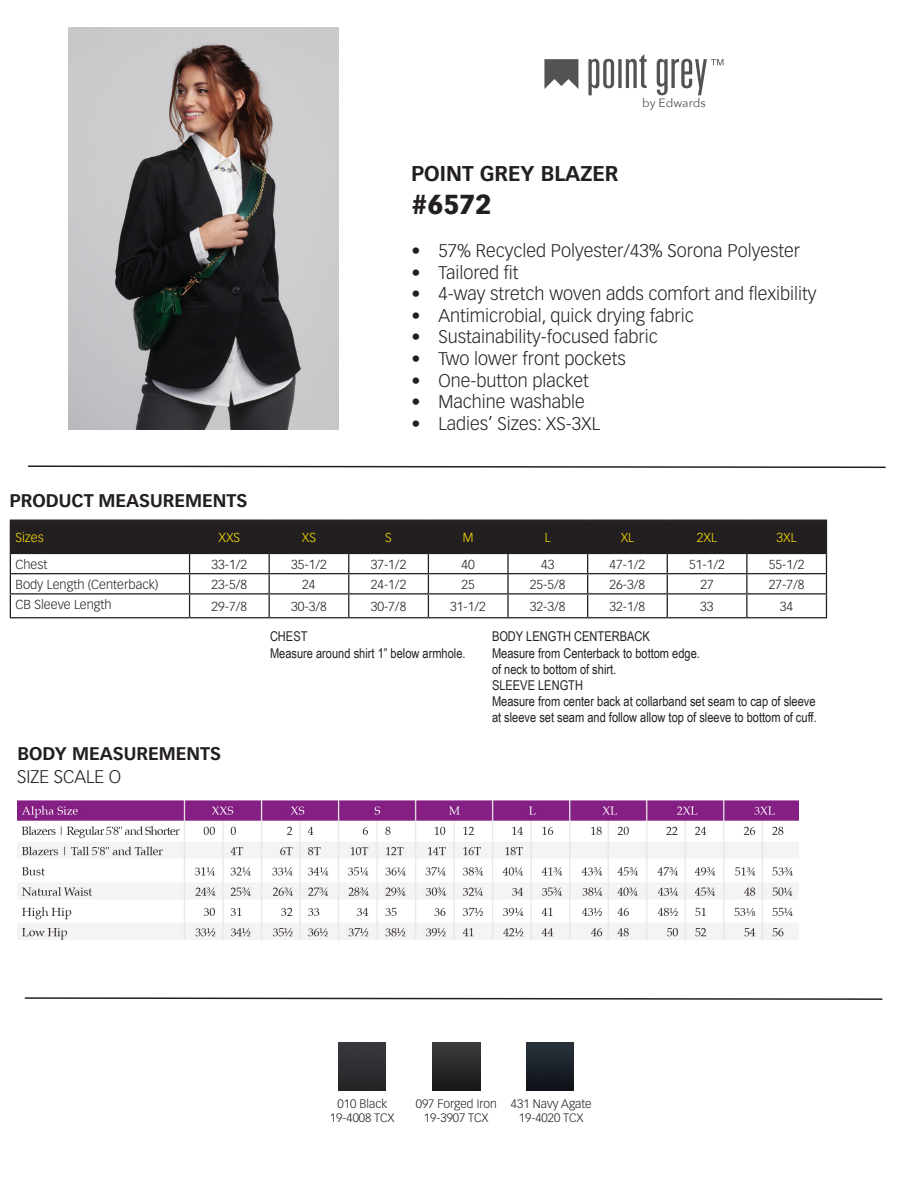
<style>
.page{position:relative;width:918px;height:1188px;background:#fff}
.page>*{position:absolute;margin:0;border:0;box-sizing:border-box;transform-origin:0 0}
.t1{font:900 27px "Vectora LT Pro";color:#231f20}
.t2{font:700 21px "Vectora LT Pro";color:#231f20}
.t3{font:300 18px "Vectora LT Pro";color:#231f20}
.t4{font:700 18px "Vectora LT Pro";color:#231f20}
.t5{font:13.5px/16.2px "Arial Narrow";color:#231f20}
.t6{font:300 12.75px "Vectora LT Pro";color:#231f20}
.t7{font:300 12.75px "Vectora LT Pro";color:#ffdf01}
.t8{font:300 12px/14.4px "Vectora LT Pro";color:#231f20;text-align:center}
.t9{font:12px "Avenir Next";color:#535255}
</style>
<div class="page">
<svg style="left:10px;top:520px;width:817px;height:97px"></svg>
<hr style="left:10px;top:617px;width:180px;height:1px;background:#231f20">
<hr style="left:190px;top:617px;width:79px;height:1px;background:#231f20">
<hr style="left:269px;top:617px;width:80px;height:1px;background:#231f20">
<hr style="left:349px;top:617px;width:79px;height:1px;background:#231f20">
<hr style="left:428px;top:617px;width:80px;height:1px;background:#231f20">
<hr style="left:508px;top:617px;width:80px;height:1px;background:#231f20">
<hr style="left:588px;top:617px;width:79px;height:1px;background:#231f20">
<hr style="left:667px;top:617px;width:80px;height:1px;background:#231f20">
<hr style="left:747px;top:617px;width:80px;height:1px;background:#231f20">
<svg style="left:28px;top:465px;width:858px;height:4px"></svg>
<svg style="left:24px;top:997px;width:859px;height:3px"></svg>
<img style="left:339px;top:1043px;width:47px;height:47px">
<img style="left:433px;top:1043px;width:47px;height:47px">
<img style="left:527px;top:1043px;width:47px;height:47px">
<img style="left:17px;top:800px;width:781px;height:140px">
<svg style="left:544px;top:59px;width:34px;height:30px"></svg>
<svg style="left:588px;top:54px;width:135px;height:41px"></svg>
<img style="left:68px;top:27px;width:270px;height:403px">
<p class="t9" style="left:642px;top:93px;width:65px">by Edwards</p>
<p class="t4" style="left:10px;top:490px;width:239px">PRODUCT MEASUREMENTS</p>
<p class="t2" style="left:411px;top:161px;width:209px">POINT GREY BLAZER</p>
<h1 class="t1" style="left:411px;top:187px;width:81px">#6572</h1>
<p class="t3" style="left:411px;top:240px;width:390px">• 57% Recycled Polyester/43% Sorona Polyester</p>
<p class="t3" style="left:411px;top:261px;width:109px">• Tailored fit</p>
<p class="t3" style="left:411px;top:283px;width:407px">• 4-way stretch woven adds comfort and flexibility</p>
<p class="t3" style="left:411px;top:305px;width:284px">• Antimicrobial, quick drying fabric</p>
<p class="t3" style="left:411px;top:326px;width:248px">• Sustainability-focused fabric</p>
<p class="t3" style="left:411px;top:348px;width:216px">• Two lower front pockets</p>
<p class="t3" style="left:411px;top:369px;width:179px">• One-button placket</p>
<p class="t3" style="left:411px;top:391px;width:175px">• Machine washable</p>
<p class="t3" style="left:411px;top:413px;width:190px">• Ladies’ Sizes: XS-3XL</p>
<p class="t7" style="left:15px;top:530px;width:30px">Sizes</p>
<p class="t7" style="left:218px;top:530px;width:23px">XXS</p>
<p class="t7" style="left:302px;top:530px;width:16px">XS</p>
<p class="t7" style="left:385px;top:530px;width:8px">S</p>
<p class="t7" style="left:463px;top:530px;width:12px">M</p>
<p class="t7" style="left:545px;top:530px;width:7px">L</p>
<p class="t7" style="left:621px;top:530px;width:15px">XL</p>
<p class="t7" style="left:697px;top:530px;width:22px">2XL</p>
<p class="t7" style="left:777px;top:530px;width:22px">3XL</p>
<p class="t6" style="left:15px;top:556px;width:34px">Chest</p>
<p class="t6" style="left:212px;top:556px;width:37px">33-1/2</p>
<p class="t6" style="left:291px;top:556px;width:37px">35-1/2</p>
<p class="t6" style="left:371px;top:556px;width:37px">37-1/2</p>
<p class="t6" style="left:462px;top:556px;width:15px">40</p>
<p class="t6" style="left:541px;top:556px;width:15px">43</p>
<p class="t6" style="left:610px;top:556px;width:37px">47-1/2</p>
<p class="t6" style="left:689px;top:556px;width:37px">51-1/2</p>
<p class="t6" style="left:769px;top:556px;width:37px">55-1/2</p>
<p class="t6" style="left:15px;top:576px;width:144px">Body Length (Centerback)</p>
<p class="t6" style="left:212px;top:576px;width:37px">23-5/8</p>
<p class="t6" style="left:302px;top:576px;width:15px">24</p>
<p class="t6" style="left:371px;top:576px;width:37px">24-1/2</p>
<p class="t6" style="left:462px;top:576px;width:15px">25</p>
<p class="t6" style="left:530px;top:576px;width:37px">25-5/8</p>
<p class="t6" style="left:610px;top:576px;width:37px">26-3/8</p>
<p class="t6" style="left:700px;top:576px;width:15px">27</p>
<p class="t6" style="left:769px;top:576px;width:37px">27-7/8</p>
<p class="t6" style="left:15px;top:597px;width:98px">CB Sleeve Length</p>
<p class="t6" style="left:211px;top:599px;width:37px">29-7/8</p>
<p class="t6" style="left:291px;top:599px;width:37px">30-3/8</p>
<p class="t6" style="left:371px;top:599px;width:37px">30-7/8</p>
<p class="t6" style="left:450px;top:599px;width:37px">31-1/2</p>
<p class="t6" style="left:530px;top:599px;width:37px">32-3/8</p>
<p class="t6" style="left:610px;top:599px;width:37px">32-1/8</p>
<p class="t6" style="left:700px;top:599px;width:15px">33</p>
<p class="t6" style="left:780px;top:599px;width:15px">34</p>
<p class="t4" style="left:18px;top:742px;width:205px">BODY MEASUREMENTS</p>
<p class="t3" style="left:17px;top:766px;width:105px">SIZE SCALE O</p>
<p class="t5" style="left:270px;top:628px;width:197px">CHEST<br>Measure around shirt 1” below armhole.</p>
<p class="t5" style="left:492px;top:628px;width:326px">BODY LENGTH CENTERBACK<br>Measure from Centerback to bottom edge.<br>of neck to bottom of shirt.<br>SLEEVE LENGTH<br>Measure from center back at collarband set seam to cap of sleeve at sleeve set seam and follow allow top of sleeve to bottom of cuff.</p>
<p class="t8" style="left:330px;top:1096px;width:66px">010 Black<br>19-4008 TCX</p>
<p class="t8" style="left:416px;top:1096px;width:83px">097 Forged Iron<br>19-3907 TCX</p>
<p class="t8" style="left:511px;top:1096px;width:82px">431 Navy Agate<br>19-4020 TCX</p>
</div>
